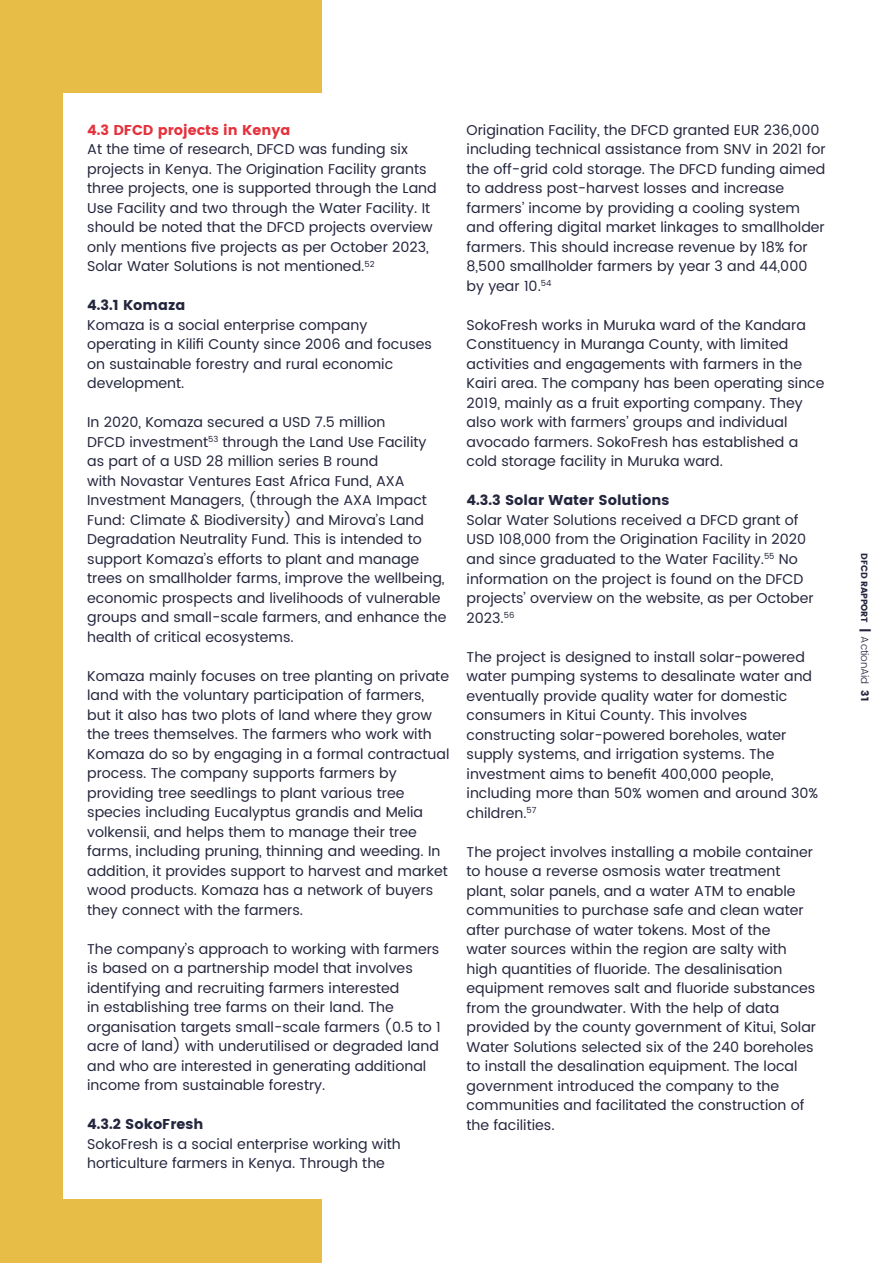
<style>
.page{position:relative;width:893px;height:1263px;background:#fff}
.page>*{position:absolute;margin:0;border:0;box-sizing:border-box;transform-origin:0 0}
.t1{font:14.25px/19.5px "Poppins";color:#24263d}
.t2{font:14.25px "Poppins";color:#24263d}
.t3{font:14.25px "Poppins";color:#e5323d}
.t4{font:300 10.5px "Poppins";letter-spacing:-.01em;color:#24263d}
.t5{font:9px "Poppins";letter-spacing:-.01em;color:#24263d}
.s1{font-weight:400;font-size:12px}
.s2{font-weight:400}
</style>
<div class="page">
<div style="left:0;top:0;width:321px;height:1263px;background:#e7bc47"></div>
<div style="left:64px;top:94px;width:276px;height:1105px;background:#fff"></div>
<p class="t3" style="left:87px;top:122px;width:205px">4.3 DFCD projects in Kenya</p>
<p class="t1" style="left:87px;top:140px;width:351px">At the time of research, DFCD was funding six projects in Kenya. The Origination Facility grants three projects, one is supported through the Land Use Facility and two through the Water Facility. It should be noted that the DFCD projects overview only mentions five projects as per October 2023, Solar Water Solutions is not mentioned.<sup>52</sup></p>
<p class="t2" style="left:87px;top:297px;width:100px">4.3.1 Komaza</p>
<p class="t1" style="left:87px;top:316px;width:346px">Komaza is a social enterprise company operating in Kilifi County since 2006 and focuses on sustainable forestry and rural economic development.</p>
<p class="t1" style="left:87px;top:413px;width:361px">In 2020, Komaza secured a USD 7.5 million<br>DFCD investment<sup>53</sup> through the Land Use Facility as part of a USD 28 million series B round<br>with Novastar Ventures East Africa Fund, AXA Investment Managers, (through the AXA Impact Fund: Climate &amp; Biodiversity) and Mirova’s Land Degradation Neutrality Fund. This is intended to support Komaza’s efforts to plant and manage trees on smallholder farms, improve the wellbeing, economic prospects and livelihoods of vulnerable groups and small-scale farmers, and enhance the health of critical ecosystems.</p>
<p class="t1" style="left:87px;top:667px;width:364px">Komaza mainly focuses on tree planting on private land with the voluntary participation of farmers, but it also has two plots of land where they grow the trees themselves. The farmers who work with Komaza do so by engaging in a formal contractual process. The company supports farmers by providing tree seedlings to plant various tree species including Eucalyptus grandis and Melia volkensii, and helps them to manage their tree farms, including pruning, thinning and weeding. In addition, it provides support to harvest and market wood products. Komaza has a network of buyers they connect with the farmers.</p>
<p class="t1" style="left:87px;top:940px;width:355px">The company’s approach to working with farmers is based on a partnership model that involves identifying and recruiting farmers interested<br>in establishing tree farms on their land. The organisation targets small-scale farmers (0.5 to 1 acre of land) with underutilised or degraded land and who are interested in generating additional income from sustainable forestry.</p>
<p class="t2" style="left:87px;top:1116px;width:118px">4.3.2 SokoFresh</p>
<p class="t1" style="left:87px;top:1134px;width:315px">SokoFresh is a social enterprise working with horticulture farmers in Kenya. Through the</p>
<p class="t1" style="left:467px;top:120px;width:361px">Origination Facility, the DFCD granted EUR 236,000 including technical assistance from SNV in 2021 for the off-grid cold storage. The DFCD funding aimed to address post-harvest losses and increase farmers’ income by providing a cooling system and offering digital market linkages to smallholder farmers. This should increase revenue by 18% for 8,500 smallholder farmers by year 3 and 44,000 by year 10.<sup>54</sup></p>
<p class="t1" style="left:467px;top:316px;width:359px">SokoFresh works in Muruka ward of the Kandara Constituency in Muranga County, with limited activities and engagements with farmers in the Kairi area. The company has been operating since 2019, mainly as a fruit exporting company. They also work with farmers’ groups and individual avocado farmers. SokoFresh has established a cold storage facility in Muruka ward.</p>
<p class="t2" style="left:467px;top:492px;width:204px">4.3.3 Solar Water Solutions</p>
<p class="t1" style="left:467px;top:511px;width:349px">Solar Water Solutions received a DFCD grant of USD 108,000 from the Origination Facility in 2020 and since graduated to the Water Facility.<sup>55</sup> No information on the project is found on the DFCD projects’ overview on the website, as per October 2023.<sup>56</sup></p>
<p class="t1" style="left:467px;top:647px;width:353px">The project is designed to install solar-powered water pumping systems to desalinate water and eventually provide quality water for domestic consumers in Kitui County. This involves constructing solar-powered boreholes, water supply systems, and irrigation systems. The investment aims to benefit 400,000 people, including more than 50% women and around 30% children.<sup>57</sup></p>
<p class="t1" style="left:467px;top:842px;width:351px">The project involves installing a mobile container to house a reverse osmosis water treatment plant, solar panels, and a water ATM to enable communities to purchase safe and clean water after purchase of water tokens. Most of the<br>water sources within the region are salty with high quantities of fluoride. The desalinisation equipment removes salt and fluoride substances from the groundwater. With the help of data provided by the county government of Kitui, Solar Water Solutions selected six of the 240 boreholes to install the desalination equipment. The local government introduced the company to the communities and facilitated the construction of the facilities.</p>
<p class="t5" style="left:870px;top:553px;width:71px;rotate:90deg">DFCD RAPPORT</p>
<p class="t4" style="left:872px;top:628px;width:74px;rotate:90deg"><span class="s1">|</span> ActionAid <span class="s2">31</span></p>
</div>
